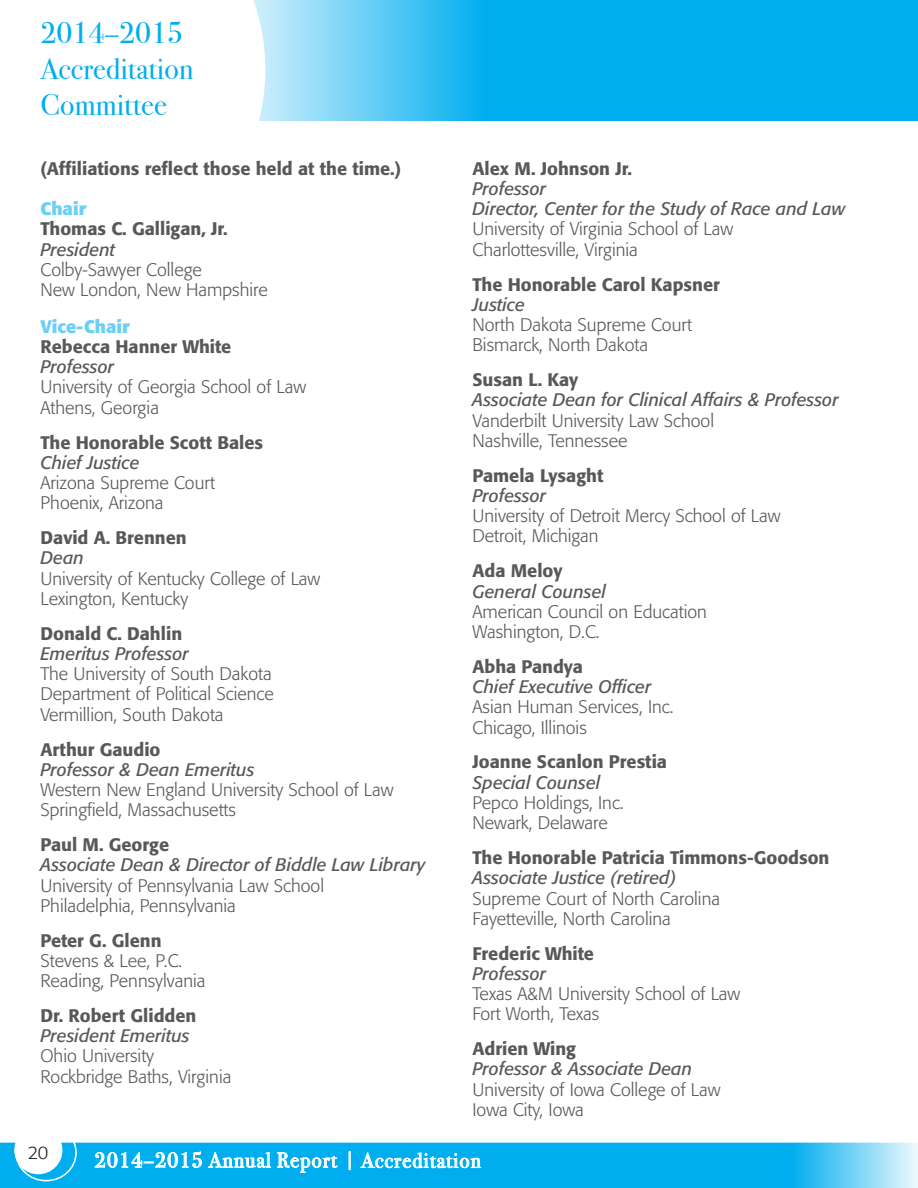
<style>
.page{position:relative;width:918px;height:1188px;background:#fff}
.page>*{position:absolute;margin:0;border:0;box-sizing:border-box;transform-origin:0 0}
.t1{font:30px/36px "Bodoni Svty Two ITCTT Book";color:#00aeef}
.t2{font:21px "Bodoni Svty Two ITCTT Book";letter-spacing:.05em;color:#fff}
.Names_2{font:300 18px/20.2px "Formata";color:#57585a}
.Names_2-2{font:italic 18px/20.2px "Formata";color:#57585a}
.Names_2-3{font:500 18px/20.2px "Formata";color:#57585a}
.t3{font:700 18px "Formata";color:#6bcff6}
.t4{font:300 18px "Formata";color:#231f20}
.s1{font-weight:400;font-style:italic}
.s2{font-weight:500;font-style:normal}
.s3{font-weight:300;font-style:normal}
.s4{font-weight:500}
</style>
<div class="page">
<svg style="left:265px;top:0;width:653px;height:121px;background:#21b8f0"></svg>
<svg style="left:253px;top:0;width:12px;height:121px"></svg>
<svg style="left:0;top:1143px;width:918px;height:45px;background:#23b9f1"></svg>
<p class="t1" style="left:40px;top:11px;width:154px">2014–2015<br>Accreditation<br>Committee</p>
<p class="Names_2-3" style="left:40px;top:158px;width:362px">(Affiliations reflect those held at the time.)</p>
<p class="t3" style="left:40px;top:198px;width:47px">Chair</p>
<p class="Names_2-3" style="left:40px;top:219px;width:189px">Thomas C. Galligan, Jr.</p>
<p class="Names_2-2" style="left:40px;top:239px;width:76px">President</p>
<p class="Names_2" style="left:40px;top:260px;width:229px">Colby-Sawyer College<br>New London, New Hampshire</p>
<p class="t3" style="left:40px;top:315px;width:91px">Vice-Chair</p>
<p class="Names_2-3" style="left:40px;top:336px;width:192px">Rebecca Hanner White</p>
<p class="Names_2-2" style="left:40px;top:357px;width:75px">Professor</p>
<p class="Names_2" style="left:40px;top:377px;width:267px">University of Georgia School of Law<br>Athens, Georgia</p>
<p class="Names_2-3" style="left:40px;top:432px;width:224px">The Honorable Scott Bales</p>
<p class="Names_2-2" style="left:40px;top:452px;width:100px">Chief Justice</p>
<p class="Names_2" style="left:40px;top:473px;width:176px">Arizona Supreme Court<br>Phoenix, Arizona</p>
<p class="Names_2-3" style="left:40px;top:528px;width:148px">David A. Brennen<br><span class="s1">Dean</span></p>
<p class="Names_2" style="left:40px;top:568px;width:281px">University of Kentucky College of Law<br>Lexington, Kentucky</p>
<p class="Names_2-3" style="left:40px;top:623px;width:143px">Donald C. Dahlin</p>
<p class="Names_2-2" style="left:40px;top:644px;width:150px">Emeritus Professor</p>
<p class="Names_2" style="left:40px;top:664px;width:235px">The University of South Dakota<br>Department of Political Science<br>Vermillion, South Dakota</p>
<p class="Names_2-3" style="left:40px;top:739px;width:121px">Arthur Gaudio</p>
<p class="Names_2-2" style="left:40px;top:759px;width:216px">Professor &amp; Dean Emeritus</p>
<p class="Names_2" style="left:40px;top:780px;width:355px">Western New England University School of Law<br>Springfield, Massachusetts</p>
<p class="Names_2-3" style="left:40px;top:835px;width:130px">Paul M. George</p>
<p class="Names_2-2" style="left:40px;top:855px;width:387px">Associate Dean &amp; Director of Biddle Law Library</p>
<p class="Names_2" style="left:40px;top:875px;width:285px">University of Pennsylvania Law School<br>Philadelphia, Pennsylvania</p>
<p class="Names_2-3" style="left:40px;top:930px;width:123px">Peter G. Glenn</p>
<p class="Names_2" style="left:40px;top:951px;width:167px">Stevens &amp; Lee, P.C.<br>Reading, Pennsylvania</p>
<p class="Names_2-3" style="left:40px;top:1005px;width:157px">Dr. Robert Glidden</p>
<p class="Names_2-2" style="left:40px;top:1026px;width:151px">President Emeritus</p>
<p class="Names_2" style="left:40px;top:1046px;width:115px">Ohio University</p>
<p class="Names_2" style="left:40px;top:1066px;width:192px">Rockbridge Baths, Virginia</p>
<p class="Names_2-2" style="left:472px;top:158px;width:374px"><span class="s2">Alex M. Johnson Jr.<br></span>Professor<br>Director, Center for the Study of Race and Law<br><span class="s3">University of Virginia School of Law</span></p>
<p class="Names_2" style="left:472px;top:239px;width:167px">Charlottesville, Virginia</p>
<p class="Names_2-3" style="left:472px;top:274px;width:249px">The Honorable Carol Kapsner</p>
<p class="Names_2" style="left:472px;top:295px;width:221px"><span class="s1">Justice<br></span>North Dakota Supreme Court</p>
<p class="Names_2" style="left:472px;top:335px;width:177px">Bismarck, North Dakota</p>
<p class="Names_2-3" style="left:472px;top:370px;width:107px">Susan L. Kay</p>
<p class="Names_2-2" style="left:472px;top:390px;width:368px">Associate Dean for Clinical Affairs &amp; Professor</p>
<p class="Names_2" style="left:472px;top:410px;width:243px">Vanderbilt University Law School</p>
<p class="Names_2" style="left:472px;top:431px;width:156px">Nashville, Tennessee</p>
<p class="Names_2-3" style="left:472px;top:465px;width:132px">Pamela Lysaght</p>
<p class="Names_2-2" style="left:472px;top:486px;width:75px">Professor</p>
<p class="Names_2" style="left:472px;top:506px;width:310px">University of Detroit Mercy School of Law</p>
<p class="Names_2" style="left:472px;top:526px;width:128px">Detroit, Michigan</p>
<p class="Names_2-3" style="left:472px;top:561px;width:91px">Ada Meloy</p>
<p class="Names_2-2" style="left:472px;top:581px;width:135px">General Counsel</p>
<p class="Names_2" style="left:472px;top:602px;width:236px">American Council on Education</p>
<p class="Names_2" style="left:472px;top:622px;width:129px">Washington, D.C.</p>
<p class="Names_2" style="left:472px;top:657px;width:203px"><span class="s4">Abha Pandya<br></span><span class="s1">Chief Executive Officer<br></span>Asian Human Services, Inc.<br>Chicago, Illinois</p>
<p class="Names_2-3" style="left:472px;top:752px;width:196px">Joanne Scanlon Prestia<br><span class="s1">Special Counsel</span></p>
<p class="Names_2" style="left:472px;top:793px;width:153px">Pepco Holdings, Inc.<br>Newark, Delaware</p>
<p class="Names_2-3" style="left:472px;top:847px;width:359px">The Honorable Patricia Timmons-Goodson</p>
<p class="Names_2-2" style="left:472px;top:868px;width:205px">Associate Justice (retired)</p>
<p class="Names_2" style="left:472px;top:888px;width:249px">Supreme Court of North Carolina</p>
<p class="Names_2" style="left:472px;top:909px;width:200px">Fayetteville, North Carolina</p>
<p class="Names_2-3" style="left:472px;top:943px;width:123px">Frederic White</p>
<p class="Names_2-2" style="left:472px;top:963px;width:75px">Professor</p>
<p class="Names_2" style="left:472px;top:984px;width:269px">Texas A&amp;M University School of Law</p>
<p class="Names_2" style="left:472px;top:1004px;width:128px">Fort Worth, Texas</p>
<p class="Names_2-3" style="left:472px;top:1039px;width:105px">Adrien Wing</p>
<p class="Names_2-2" style="left:472px;top:1059px;width:221px">Professor &amp; Associate Dean</p>
<p class="Names_2" style="left:472px;top:1079px;width:249px">University of Iowa College of Law</p>
<p class="Names_2" style="left:472px;top:1100px;width:113px">Iowa City, Iowa</p>
<p class="t4" style="left:28px;top:1142px;width:22px">20</p>
<p class="t2" style="left:94px;top:1143px;width:388px">2014–2015 Annual Report | Accreditation</p>
</div>
